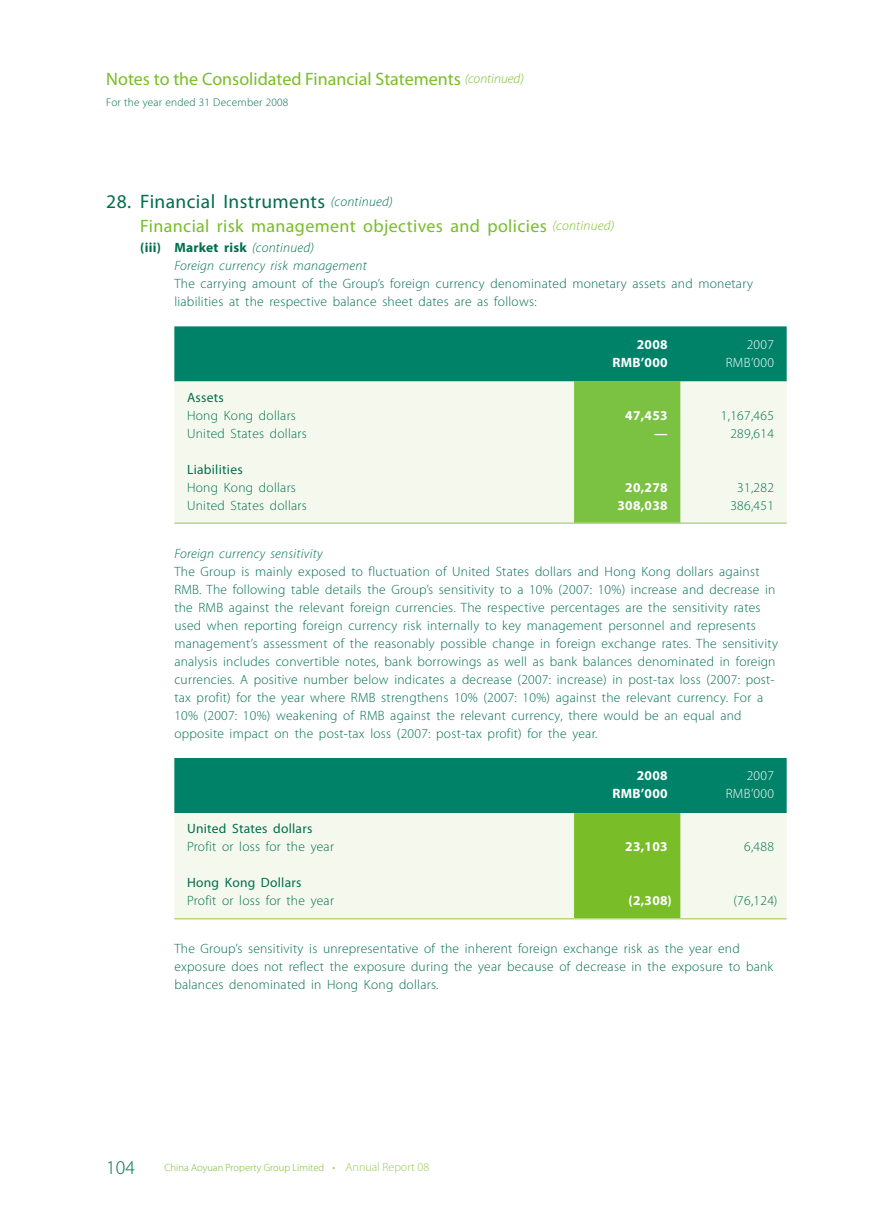
<style>
.page{position:relative;width:893px;height:1212px;background:#fff}
.page>*{position:absolute;margin:0;border:0;box-sizing:border-box;transform-origin:0 0}
.t1{font:19.5px "Myriad Pro";letter-spacing:.02em;color:#006e4f}
.t2{font:300 19.5px "Myriad Pro";color:#006e4f}
.t3{font:18px "Myriad Pro";letter-spacing:.01em;color:#79bd29}
.t4{font:300 13.5px/18px "Myriad Pro";letter-spacing:.02em;color:#006e4f}
.t5{font:italic 300 13.5px/18px "Myriad Pro";letter-spacing:.02em;color:#006e4f}
.t6{font:700 13.5px "Myriad Pro";letter-spacing:.02em;color:#fff}
.t7{font:13.5px "Myriad Pro";letter-spacing:.02em;color:#006e4f}
.t8{font:300 13.5px "Myriad Pro";letter-spacing:.02em;color:#fff}
.t9{font:300 11.25px "Myriad Pro";letter-spacing:.02em;color:#006e4f}
.t10{font:300 10.5px "Myriad Pro";color:#79bd29}
.s1{font-weight:300;font-style:italic;font-size:13.5px}
.s2{font-weight:700;font-style:normal}
.s3{font-size:12px;color:#9aca55}
</style>
<div class="page">
<svg style="left:174px;top:326px;width:613px;height:196px;background:#a1d0b2"></svg>
<hr style="left:174px;top:522px;width:613px;height:2px;background:#b7d781">
<svg style="left:174px;top:758px;width:613px;height:160px;background:#92c9a9"></svg>
<hr style="left:174px;top:918px;width:613px;height:1px;background:#b7d781">
<h2 class="t3" style="left:106px;top:72px;width:419px">Notes to the Consolidated Financial Statements <span class="s1">(continued)</span></h2>
<p class="t9" style="left:106px;top:98px;width:184px">For the year ended 31 December 2008</p>
<h1 class="t1" style="left:106px;top:194px;width:288px">28. Financial Instruments <span class="s1">(continued)</span></h1>
<h2 class="t3" style="left:140px;top:219px;width:476px">Financial risk management objectives and policies <span class="s1">(continued)</span></h2>
<p class="t5" style="left:174px;top:240px;width:194px;text-indent:-34px"><span class="s2">(iii) Market risk</span> (continued)<br>Foreign currency risk management</p>
<p class="t4" style="left:174px;top:276px;width:580px">The carrying amount of the Group’s foreign currency denominated monetary assets and monetary liabilities at the respective balance sheet dates are as follows:</p>
<p class="t6" style="left:637px;top:339px;width:32px">2008</p>
<p class="t8" style="left:747px;top:339px;width:29px">2007</p>
<p class="t6" style="left:612px;top:357px;width:57px">RMB’000</p>
<p class="t8" style="left:726px;top:357px;width:50px">RMB’000</p>
<p class="t7" style="left:187px;top:392px;width:38px">Assets</p>
<p class="t4" style="left:187px;top:407px;width:110px">Hong Kong dollars</p>
<p class="t6" style="left:625px;top:410px;width:44px">47,453</p>
<p class="t4" style="left:721px;top:407px;width:54px">1,167,465</p>
<p class="t4" style="left:187px;top:425px;width:121px">United States dollars</p>
<p class="t6" style="left:654px;top:428px;width:15px">—</p>
<p class="t4" style="left:730px;top:425px;width:45px">289,614</p>
<p class="t7" style="left:187px;top:464px;width:57px">Liabilities</p>
<p class="t4" style="left:187px;top:479px;width:110px">Hong Kong dollars</p>
<p class="t6" style="left:625px;top:482px;width:44px">20,278</p>
<p class="t4" style="left:737px;top:479px;width:38px">31,282</p>
<p class="t4" style="left:187px;top:497px;width:121px">United States dollars</p>
<p class="t6" style="left:617px;top:500px;width:52px">308,038</p>
<p class="t4" style="left:730px;top:497px;width:45px">386,451</p>
<p class="t5" style="left:174px;top:545px;width:150px">Foreign currency sensitivity</p>
<p class="t4" style="left:174px;top:563px;width:605px">The Group is mainly exposed to fluctuation of United States dollars and Hong Kong dollars against RMB. The following table details the Group’s sensitivity to a 10% (2007: 10%) increase and decrease in the RMB against the relevant foreign currencies. The respective percentages are the sensitivity rates used when reporting foreign currency risk internally to key management personnel and represents management’s assessment of the reasonably possible change in foreign exchange rates. The sensitivity analysis includes convertible notes, bank borrowings as well as bank balances denominated in foreign currencies. A positive number below indicates a decrease (2007: increase) in post-tax loss (2007: post&shy;tax profit) for the year where RMB strengthens 10% (2007: 10%) against the relevant currency. For a 10% (2007: 10%) weakening of RMB against the relevant currency, there would be an equal and opposite impact on the post-tax loss (2007: post-tax profit) for the year.</p>
<p class="t6" style="left:637px;top:770px;width:32px">2008</p>
<p class="t8" style="left:747px;top:770px;width:29px">2007</p>
<p class="t6" style="left:612px;top:788px;width:57px">RMB’000</p>
<p class="t8" style="left:726px;top:788px;width:50px">RMB’000</p>
<p class="t7" style="left:187px;top:823px;width:127px">United States dollars</p>
<p class="t4" style="left:187px;top:838px;width:148px">Profit or loss for the year</p>
<p class="t6" style="left:625px;top:841px;width:44px">23,103</p>
<p class="t4" style="left:744px;top:838px;width:31px">6,488</p>
<p class="t7" style="left:187px;top:877px;width:116px">Hong Kong Dollars</p>
<p class="t4" style="left:187px;top:892px;width:148px">Profit or loss for the year</p>
<p class="t6" style="left:628px;top:895px;width:45px">(2,308)</p>
<p class="t4" style="left:733px;top:892px;width:46px">(76,124)</p>
<p class="t4" style="left:174px;top:941px;width:600px">The Group’s sensitivity is unrepresentative of the inherent foreign exchange risk as the year end exposure does not reflect the exposure during the year because of decrease in the exposure to bank balances denominated in Hong Kong dollars.</p>
<h1 class="t2" style="left:106px;top:1160px;width:30px">104</h1>
<p class="t10" style="left:165px;top:1163px;width:266px">China Aoyuan Property Group Limited <sup>.</sup> <span class="s3">Annual Report 08</span></p>
</div>
